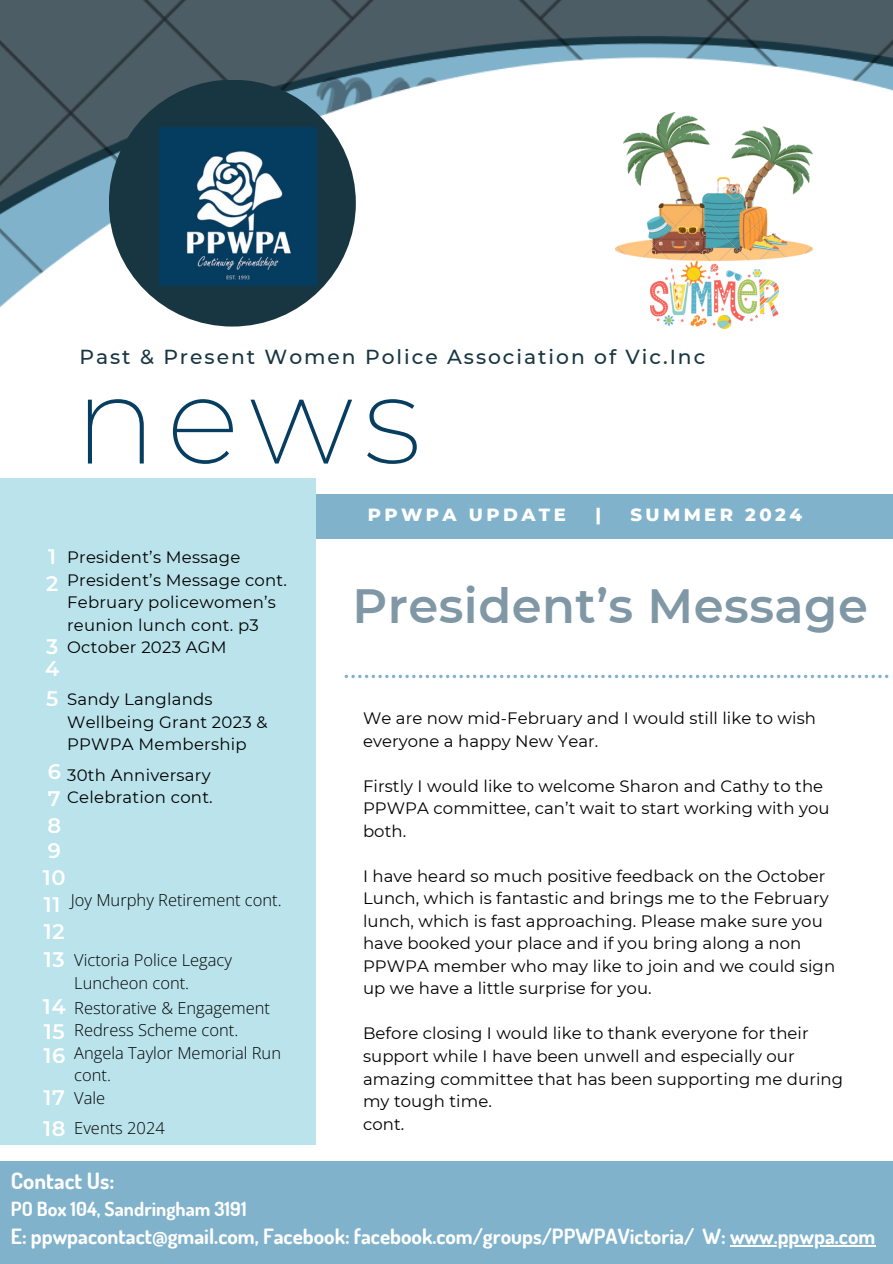
<style>
.page{position:relative;width:893px;height:1264px;background:#fff}
.page>*{position:absolute;margin:0;border:0;box-sizing:border-box;transform-origin:0 0}
.t1{font:200 123px "Montserrat";color:#063d60}
.t2{font:600 48px "Montserrat";letter-spacing:.01em;color:#8098a6}
.t3{font:700 22.5px "Dosis";color:#fff}
.t4{font:700 21px "Dosis";color:#fff}
.t5{font:600 21px "Montserrat";letter-spacing:.035em;color:#fff}
.t6{font:500 20.25px "Montserrat";letter-spacing:.095em;color:#183642}
.t7{font:700 19.5px "Dosis";color:#fff}
.t8{font:800 18px "Montserrat";letter-spacing:.19em;color:#fff}
.t9{font:16.5px/22.5px "Montserrat";letter-spacing:.005em;color:#000}
.t10{font:300 16.5px/22.5px "Open Sans";color:#000}
.s1{font-family:"Montserrat";font-weight:600;font-size:21px;color:#fff}
</style>
<div class="page">
<div style="left:315px;top:494px;width:577px;height:44px;background:#80b3cb"></div>
<img style="left:0;top:0;width:892px;height:326px">
<div style="left:0;top:478px;width:315px;height:666px;background:#bae3eb"></div>
<div style="left:0;top:1160px;width:892px;height:103px;background:#80b3cb"></div>
<div style="left:109px;top:80px;width:247px;height:246px;background:#183642;border-radius:50%"></div>
<svg style="left:344px;top:674px;width:544px;height:4px"></svg>
<img style="left:159px;top:128px;width:157px;height:157px">
<img style="left:616px;top:112px;width:196px;height:149px">
<img style="left:650px;top:261px;width:128px;height:68px">
<hr style="left:730px;top:1245px;width:145px;height:1px;background:#fff">
<p class="t6" style="left:79px;top:345px;width:627px">Past &amp; Present Women Police Association of Vic.Inc</p>
<p class="t1" style="left:74px;top:344px;width:348px">news</p>
<p class="t5" style="left:48px;top:544px;width:9px">1</p>
<p class="t5" style="left:46px;top:571px;width:14px">2</p>
<p class="t5" style="left:46px;top:634px;width:14px">3</p>
<p class="t5" style="left:45px;top:655px;width:16px">4</p>
<p class="t5" style="left:46px;top:686px;width:14px">5</p>
<h3 class="t9" style="left:67px;top:546px;width:175px">President’s Message</h3>
<h1 class="t9" style="left:67px;top:568px;width:221px">President’s Message cont.</h1>
<p class="t9" style="left:67px;top:591px;width:210px">February policewomen’s reunion lunch cont. p3</p>
<p class="t9" style="left:67px;top:636px;width:161px">October 2023 AGM</p>
<p class="t9" style="left:67px;top:688px;width:202px">Sandy Langlands<br>Wellbeing Grant 2023 &amp;</p>
<p class="t9" style="left:67px;top:733px;width:181px">PPWPA Membership</p>
<p class="t5" style="left:48px;top:758px;width:15px">6</p>
<p class="t5" style="left:47px;top:812px;width:15px">8</p>
<p class="t9" style="left:67px;top:763px;width:145px">30th Anniversary</p>
<p class="t9" style="left:67px;top:785px;width:147px">Celebration cont.</p>
<p class="t5" style="left:48px;top:785px;width:14px">7</p>
<p class="t5" style="left:48px;top:837px;width:15px">9</p>
<p class="t5" style="left:43px;top:864px;width:24px">10</p>
<p class="t5" style="left:44px;top:891px;width:18px">11</p>
<p class="t5" style="left:44px;top:919px;width:22px">12</p>
<p class="t5" style="left:44px;top:947px;width:22px">13</p>
<p class="t10" style="left:71px;top:887px;width:212px">Joy Murphy Retirement cont.</p>
<p class="t10" style="left:74px;top:948px;width:159px">Victoria Police Legacy<br>Luncheon cont.</p>
<p class="t5" style="left:43px;top:993px;width:24px">14</p>
<h4 class="t5" style="left:44px;top:1018px;width:22px">15</h4>
<h2 class="t5" style="left:43px;top:1042px;width:23px">16</h2>
<p class="t10" style="left:74px;top:996px;width:197px">Restorative &amp; Engagement</p>
<p class="t10" style="left:74px;top:1018px;width:165px">Redress Scheme cont.</p>
<p class="t10" style="left:74px;top:1040px;width:208px">Angela Taylor Memorial Run cont.</p>
<p class="t5" style="left:44px;top:1085px;width:23px">17</p>
<p class="t10" style="left:74px;top:1085px;width:33px">Vale</p>
<h3 class="t10" style="left:43px;top:1116px;width:123px"><span class="s1">18</span> Events 2024</h3>
<p class="t8" style="left:368px;top:503px;width:200px">PPWPA UPDATE</p>
<p class="t8" style="left:595px;top:503px;width:7px">|</p>
<p class="t8" style="left:630px;top:503px;width:173px">SUMMER 2024</p>
<p class="t2" style="left:352px;top:576px;width:517px">President’s Message</p>
<p class="t9" style="left:363px;top:707px;width:454px">We are now mid-February and I would still like to wish everyone a happy New Year.</p>
<p class="t9" style="left:363px;top:774px;width:468px">Firstly I would like to welcome Sharon and Cathy to the<br>PPWPA committee, can’t wait to start working with you both.</p>
<p class="t9" style="left:363px;top:864px;width:473px">I have heard so much positive feedback on the October Lunch, which is fantastic and brings me to the February lunch, which is fast approaching. Please make sure you have booked your place and if you bring along a non PPWPA member who may like to join and we could sign up we have a little surprise for you.</p>
<p class="t9" style="left:363px;top:1022px;width:481px">Before closing I would like to thank everyone for their support while I have been unwell and especially our amazing committee that has been supporting me during my tough time.</p>
<p class="t9" style="left:363px;top:1112px;width:43px">cont.</p>
<p class="t3" style="left:11px;top:1165px;width:105px">Contact Us:</p>
<p class="t7" style="left:11px;top:1195px;width:237px">PO Box 104, Sandringham 3191</p>
<p class="t4" style="left:11px;top:1222px;width:865px">E: ppwpacontact@gmail.com, Facebook: facebook.com/groups/PPWPAVictoria/ W: www.ppwpa.com</p>
</div>
